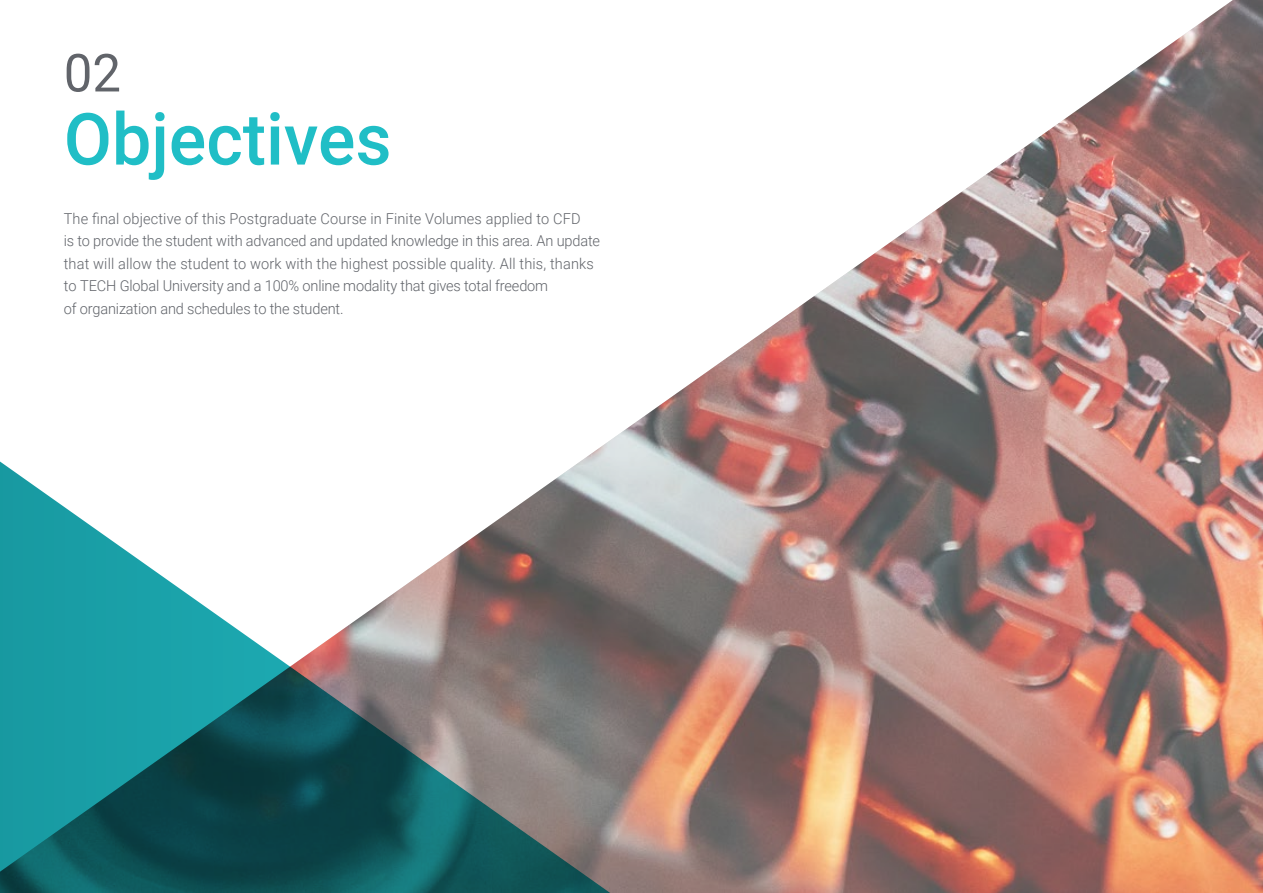
<style>
.page{position:relative;width:1263px;height:893px;background:#fff}
.page>*{position:absolute;margin:0;border:0;box-sizing:border-box;transform-origin:0 0}
.t1{font:500 72px "Roboto";color:#20bec6}
.t2{font:52.5px "Roboto";color:#61646a}
.t3{font:300 15px/22.5px "Roboto";letter-spacing:-.01em;color:#61646a}
</style>
<div class="page">
<img style="left:602px;top:0;width:661px;height:893px">
<svg style="left:0;top:446px;width:640px;height:447px"></svg>
<h2 class="t2" style="left:64px;top:36px;width:59px">02</h2>
<h1 class="t1" style="left:64px;top:89px;width:329px">Objectives</h1>
<p class="t3" style="left:64px;top:207px;width:538px">The final objective of this Postgraduate Course in Finite Volumes applied to CFD<br>is to provide the student with advanced and updated knowledge in this area. An update that will allow the student to work with the highest possible quality. All this, thanks to TECH Global University and a 100% online modality that gives total freedom<br>of organization and schedules to the student.</p>
</div>
